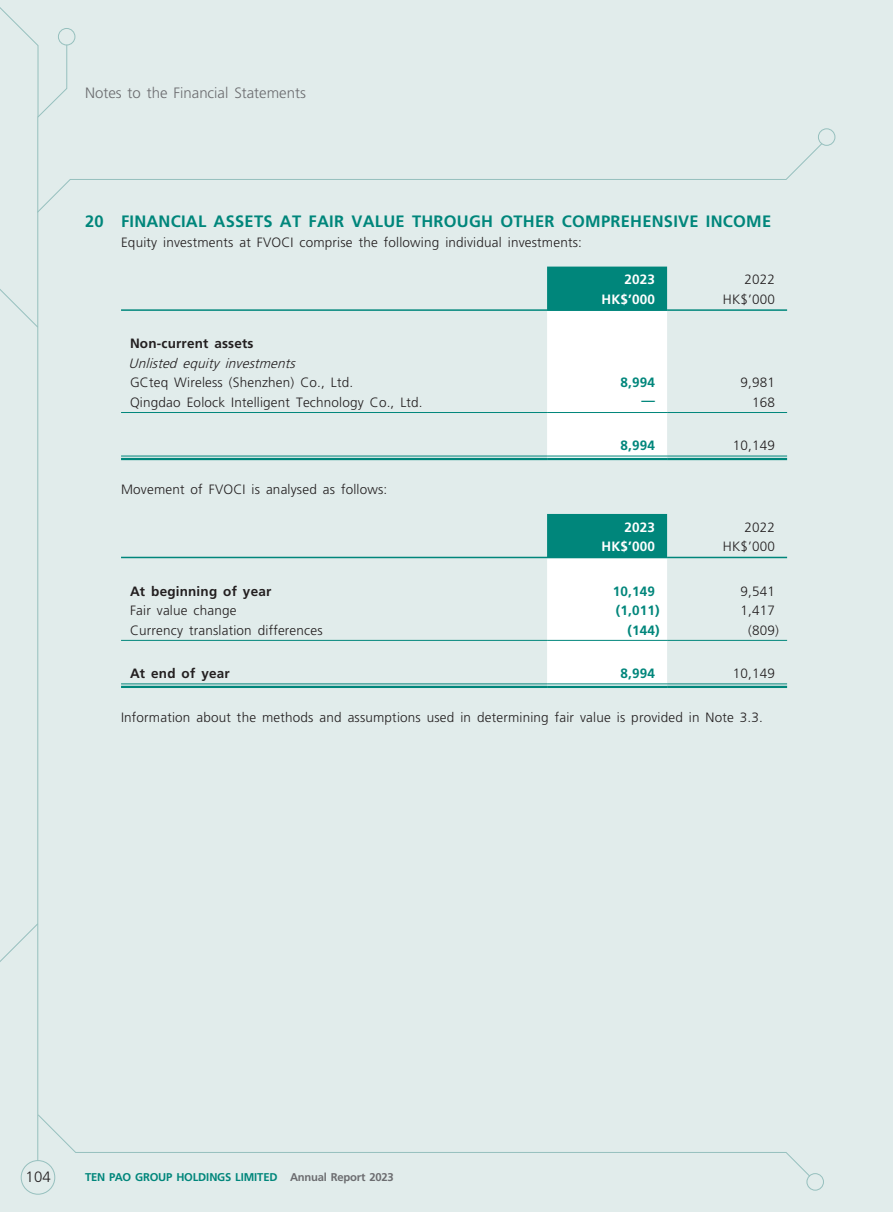
<style>
.page{position:relative;width:893px;height:1212px;background:#e1eceb}
.page>*{position:absolute;margin:0;border:0;box-sizing:border-box;transform-origin:0 0}
._03_H1{font:700 16.5px "Frutiger LT Std";letter-spacing:.015em;color:#00867b}
.t1{font:300 15px "Frutiger LT Std";color:#6c6d70}
.t2{font:300 15px "Frutiger LT Std";color:#231f20}
._01_Body_Text{font:300 13.5px "Frutiger LT Std";letter-spacing:.015em;color:#231f20}
._15_Table_Stub{font:300 13.5px "Frutiger LT Std";letter-spacing:.015em;color:#231f20}
._15_Table_Stub-2{font:700 13.5px "Frutiger LT Std";letter-spacing:.015em;color:#231f20}
._01_Body_Text-2{font:700 13.5px "Frutiger LT Std";letter-spacing:.015em;color:#00867b}
._15_Table_Stub-3{font:italic 300 13.5px "Frutiger LT Std";color:#231f20}
._01_Body_Text-3{font:700 13.5px "Frutiger LT Std";letter-spacing:.015em;color:#fff}
.t3{font:700 11.25px "Frutiger LT Std";letter-spacing:-.015em;color:#00867b}
.s1{color:#6c6d70}
</style>
<div class="page">
<svg style="left:68px;top:142px;width:755px;height:40px"></svg>
<div style="left:21px;top:1160px;width:34px;height:34px;border:1px solid #96c0be;border-radius:50%"></div>
<div style="left:818px;top:128px;width:17px;height:18px;border:1px solid #96c0be;border-radius:50%"></div>
<div style="left:58px;top:28px;width:17px;height:17px;border:1px solid #96c0be;border-radius:50%"></div>
<svg style="left:37px;top:1144px;width:774px;height:33px"></svg>
<div style="left:807px;top:1173px;width:17px;height:17px;border:1px solid #96c0be;border-radius:50%"></div>
<svg style="left:0;top:7px;width:68px;height:1154px"></svg>
<svg style="left:547px;top:267px;width:120px;height:189px;background:#c4e3e0"></svg>
<hr style="left:121px;top:309px;width:426px;height:2px;background:#00867b">
<hr style="left:547px;top:309px;width:120px;height:2px;background:#00867b">
<hr style="left:667px;top:309px;width:120px;height:2px;background:#00867b">
<hr style="left:121px;top:412px;width:426px;height:1px;background:#00867b">
<hr style="left:547px;top:412px;width:120px;height:1px;background:#00867b">
<hr style="left:667px;top:412px;width:120px;height:1px;background:#00867b">
<hr style="left:121px;top:456px;width:426px;height:1px;background:#00867b">
<hr style="left:121px;top:458px;width:426px;height:2px;background:#00867b">
<hr style="left:547px;top:456px;width:120px;height:1px;background:#00867b">
<hr style="left:547px;top:458px;width:120px;height:2px;background:#00867b">
<hr style="left:667px;top:456px;width:120px;height:1px;background:#00867b">
<hr style="left:667px;top:458px;width:120px;height:2px;background:#00867b">
<svg style="left:547px;top:514px;width:120px;height:172px;background:#bcdfdc"></svg>
<hr style="left:121px;top:557px;width:426px;height:1px;background:#00867b">
<hr style="left:547px;top:557px;width:120px;height:1px;background:#00867b">
<hr style="left:667px;top:557px;width:120px;height:1px;background:#00867b">
<hr style="left:121px;top:640px;width:426px;height:1px;background:#00867b">
<hr style="left:547px;top:640px;width:120px;height:1px;background:#00867b">
<hr style="left:667px;top:640px;width:120px;height:1px;background:#00867b">
<hr style="left:121px;top:683px;width:426px;height:1px;background:#00867b">
<hr style="left:121px;top:686px;width:426px;height:2px;background:#00867b">
<hr style="left:547px;top:683px;width:120px;height:1px;background:#00867b">
<hr style="left:547px;top:686px;width:120px;height:2px;background:#00867b">
<hr style="left:667px;top:683px;width:120px;height:1px;background:#00867b">
<hr style="left:667px;top:686px;width:120px;height:2px;background:#00867b">
<p class="t1" style="left:85px;top:84px;width:222px">Notes to the Financial Statements</p>
<p class="_03_H1" style="left:85px;top:212px;width:688px">20 FINANCIAL ASSETS AT FAIR VALUE THROUGH OTHER COMPREHENSIVE INCOME</p>
<p class="_01_Body_Text" style="left:121px;top:235px;width:462px">Equity investments at FVOCI comprise the following individual investments:</p>
<p class="_01_Body_Text-3" style="left:624px;top:272px;width:32px">2023</p>
<p class="_01_Body_Text" style="left:744px;top:272px;width:32px">2022</p>
<p class="_01_Body_Text-3" style="left:601px;top:291px;width:55px">HK$’000</p>
<p class="_01_Body_Text" style="left:723px;top:292px;width:54px">HK$’000</p>
<p class="_15_Table_Stub-2" style="left:130px;top:335px;width:125px">Non-current assets</p>
<p class="_15_Table_Stub-3" style="left:129px;top:355px;width:172px">Unlisted equity investments</p>
<p class="_15_Table_Stub" style="left:130px;top:375px;width:225px">GCteq Wireless (Shenzhen) Co., Ltd.</p>
<p class="_01_Body_Text-2" style="left:621px;top:374px;width:36px">8,994</p>
<p class="_01_Body_Text" style="left:741px;top:375px;width:36px">9,981</p>
<p class="_15_Table_Stub" style="left:130px;top:394px;width:294px">Qingdao Eolock Intelligent Technology Co., Ltd.</p>
<p class="_01_Body_Text-2" style="left:642px;top:393px;width:15px">—</p>
<p class="_01_Body_Text" style="left:752px;top:394px;width:24px">168</p>
<p class="_01_Body_Text-2" style="left:621px;top:437px;width:36px">8,994</p>
<p class="_01_Body_Text" style="left:733px;top:438px;width:44px">10,149</p>
<p class="_01_Body_Text" style="left:121px;top:482px;width:268px">Movement of FVOCI is analysed as follows:</p>
<p class="_01_Body_Text-3" style="left:624px;top:519px;width:32px">2023</p>
<p class="_01_Body_Text" style="left:744px;top:519px;width:32px">2022</p>
<p class="_01_Body_Text-3" style="left:601px;top:539px;width:55px">HK$’000</p>
<p class="_01_Body_Text" style="left:723px;top:539px;width:54px">HK$’000</p>
<p class="_15_Table_Stub-2" style="left:130px;top:583px;width:143px">At beginning of year</p>
<p class="_01_Body_Text-2" style="left:613px;top:583px;width:44px">10,149</p>
<p class="_01_Body_Text" style="left:741px;top:583px;width:36px">9,541</p>
<p class="_15_Table_Stub" style="left:130px;top:603px;width:108px">Fair value change</p>
<p class="_01_Body_Text-2" style="left:616px;top:602px;width:45px">(1,011)</p>
<p class="_01_Body_Text" style="left:741px;top:603px;width:36px">1,417</p>
<p class="_15_Table_Stub" style="left:130px;top:622px;width:194px">Currency translation differences</p>
<p class="_01_Body_Text-2" style="left:627px;top:622px;width:34px">(144)</p>
<p class="_01_Body_Text" style="left:748px;top:622px;width:32px">(809)</p>
<p class="_15_Table_Stub-2" style="left:130px;top:665px;width:101px">At end of year</p>
<p class="_01_Body_Text-2" style="left:621px;top:665px;width:36px">8,994</p>
<p class="_01_Body_Text" style="left:733px;top:666px;width:44px">10,149</p>
<p class="_01_Body_Text" style="left:121px;top:710px;width:643px">Information about the methods and assumptions used in determining fair value is provided in Note 3.3.</p>
<p class="t2" style="left:25px;top:1168px;width:27px">104</p>
<p class="t3" style="left:85px;top:1170px;width:310px">TEN PAO GROUP HOLDINGS LIMITED <span class="s1">Annual Report 2023</span></p>
</div>
